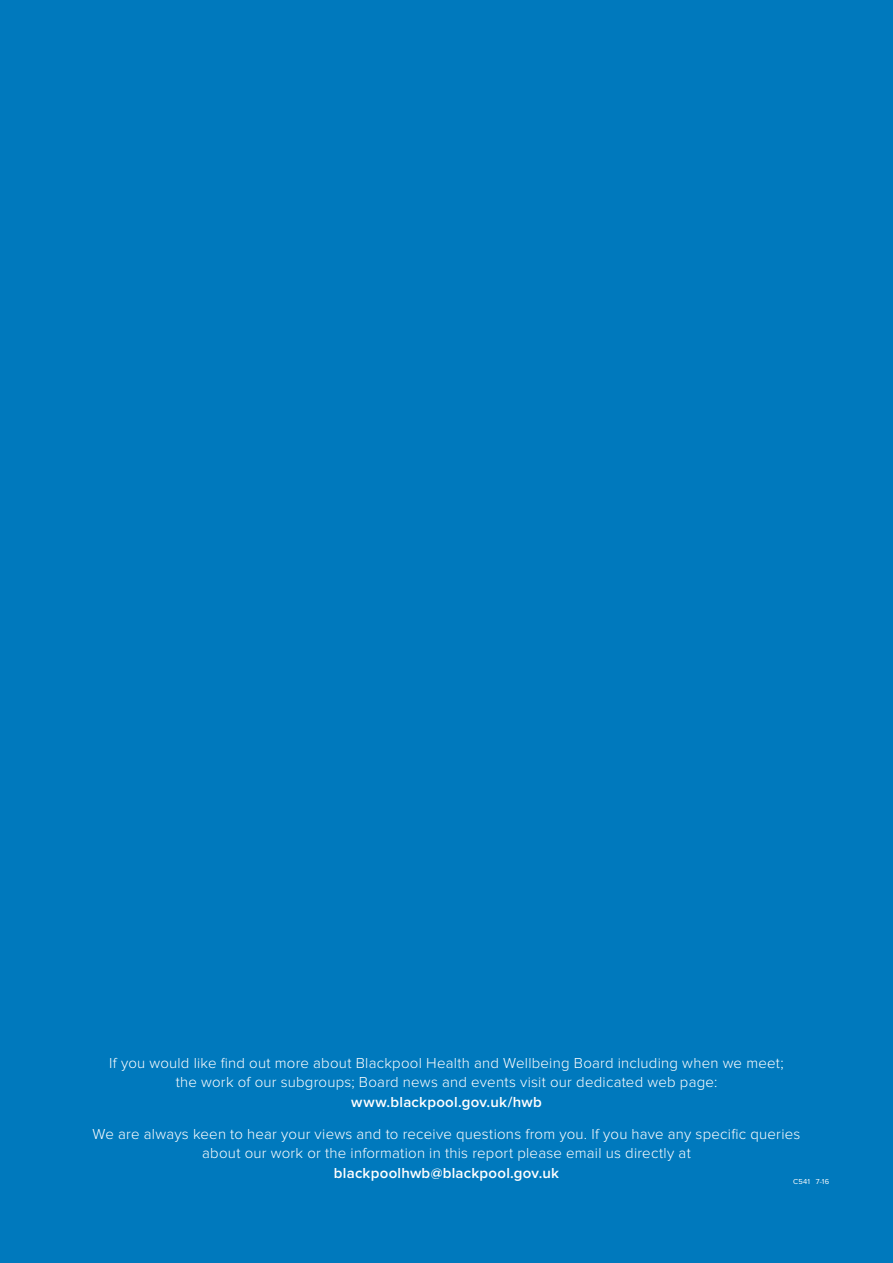
<style>
.page{position:relative;width:893px;height:1263px;background:#0079bd}
.page>*{position:absolute;margin:0;border:0;box-sizing:border-box;transform-origin:0 0}
.t1{font:300 15px/19.5px "Proxima Nova";letter-spacing:.015em;color:#fff;text-align:center}
.t2{font:600 15px "Proxima Nova";letter-spacing:.02em;color:#fff}
.t3{font:7.5px "Proxima Nova";letter-spacing:.03em;color:#fff}
</style>
<div class="page">
<p class="t1" style="left:109px;top:1053px;width:676px">If you would like find out more about Blackpool Health and Wellbeing Board including when we meet; the work of our subgroups; Board news and events visit our dedicated web page:</p>
<p class="t2" style="left:351px;top:1093px;width:192px">www.blackpool.gov.uk/hwb</p>
<p class="t1" style="left:93px;top:1124px;width:709px">We are always keen to hear your views and to receive questions from you. If you have any specific queries about our work or the information in this report please email us directly at</p>
<p class="t2" style="left:334px;top:1164px;width:227px">blackpoolhwb@blackpool.gov.uk</p>
<p class="t3" style="left:793px;top:1177px;width:37px">C541 7-16</p>
</div>
